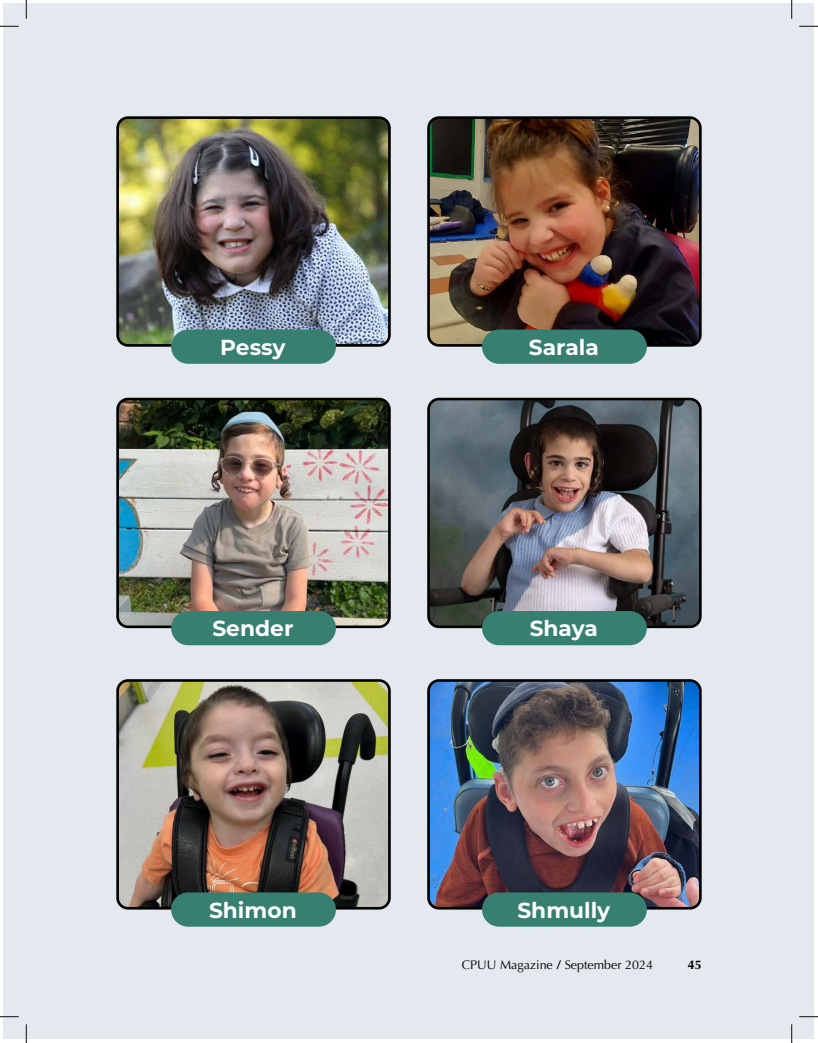
<style>
.page{position:relative;width:818px;height:1043px;background:#fff}
.page>*{position:absolute;margin:0;border:0;box-sizing:border-box;transform-origin:0 0}
.t1{font:700 21.75px "Montserrat";color:#fff}
.t2{font:12.5px "Optima";color:#000001}
.t3{font:700 12.5px "Optima";color:#000001}
.s1{font-weight:700}
</style>
<div class="page">
<div style="left:4px;top:4px;width:810px;height:1035px;background:#e3e9ee"></div>
<img style="left:120px;top:120px;width:267px;height:223px">
<div style="left:116px;top:116px;width:275px;height:231px;border:3px solid #000001;border-radius:10px"></div>
<img style="left:431px;top:118px;width:269px;height:227px">
<div style="left:427px;top:116px;width:274px;height:231px;border:3px solid #000001;border-radius:10px"></div>
<div style="left:171px;top:329px;width:165px;height:35px;background:#367f71;border-radius:17px"></div>
<div style="left:482px;top:329px;width:164px;height:35px;background:#367f71;border-radius:17px"></div>
<img style="left:120px;top:402px;width:267px;height:222px">
<div style="left:116px;top:398px;width:275px;height:230px;border:3px solid #000001;border-radius:10px"></div>
<img style="left:431px;top:399px;width:269px;height:228px">
<div style="left:427px;top:398px;width:274px;height:230px;border:3px solid #000001;border-radius:10px"></div>
<div style="left:171px;top:611px;width:165px;height:34px;background:#367f71;border-radius:17px"></div>
<div style="left:482px;top:611px;width:164px;height:34px;background:#367f71;border-radius:17px"></div>
<img style="left:119px;top:683px;width:270px;height:224px">
<div style="left:116px;top:679px;width:275px;height:230px;border:3px solid #000001;border-radius:10px"></div>
<img style="left:429px;top:681px;width:271px;height:227px">
<div style="left:427px;top:679px;width:274px;height:230px;border:3px solid #000001;border-radius:10px"></div>
<div style="left:171px;top:892px;width:165px;height:34px;background:#367f71;border-radius:17px"></div>
<div style="left:482px;top:892px;width:164px;height:34px;background:#367f71;border-radius:17px"></div>
<svg style="left:0;top:25px;width:19px;height:2px"></svg>
<svg style="left:799px;top:25px;width:19px;height:2px"></svg>
<svg style="left:0;top:1015px;width:19px;height:2px"></svg>
<svg style="left:799px;top:1016px;width:19px;height:1px"></svg>
<svg style="left:25px;top:0;width:2px;height:19px"></svg>
<svg style="left:25px;top:1024px;width:2px;height:18px"></svg>
<svg style="left:790px;top:0;width:2px;height:19px"></svg>
<svg style="left:791px;top:1024px;width:1px;height:18px"></svg>
<p class="t1" style="left:220px;top:331px;width:67px">Pessy</p>
<p class="t1" style="left:529px;top:331px;width:71px">Sarala</p>
<p class="t1" style="left:212px;top:613px;width:82px">Sender</p>
<p class="t1" style="left:529px;top:613px;width:70px">Shaya</p>
<p class="t1" style="left:209px;top:894px;width:89px">Shimon</p>
<p class="t1" style="left:517px;top:894px;width:94px">Shmully</p>
<p class="t2" style="left:462px;top:957px;width:193px">CPUU Magazine <span class="s1">/</span> September 2024</p>
<p class="t3" style="left:687px;top:957px;width:15px">45</p>
</div>
